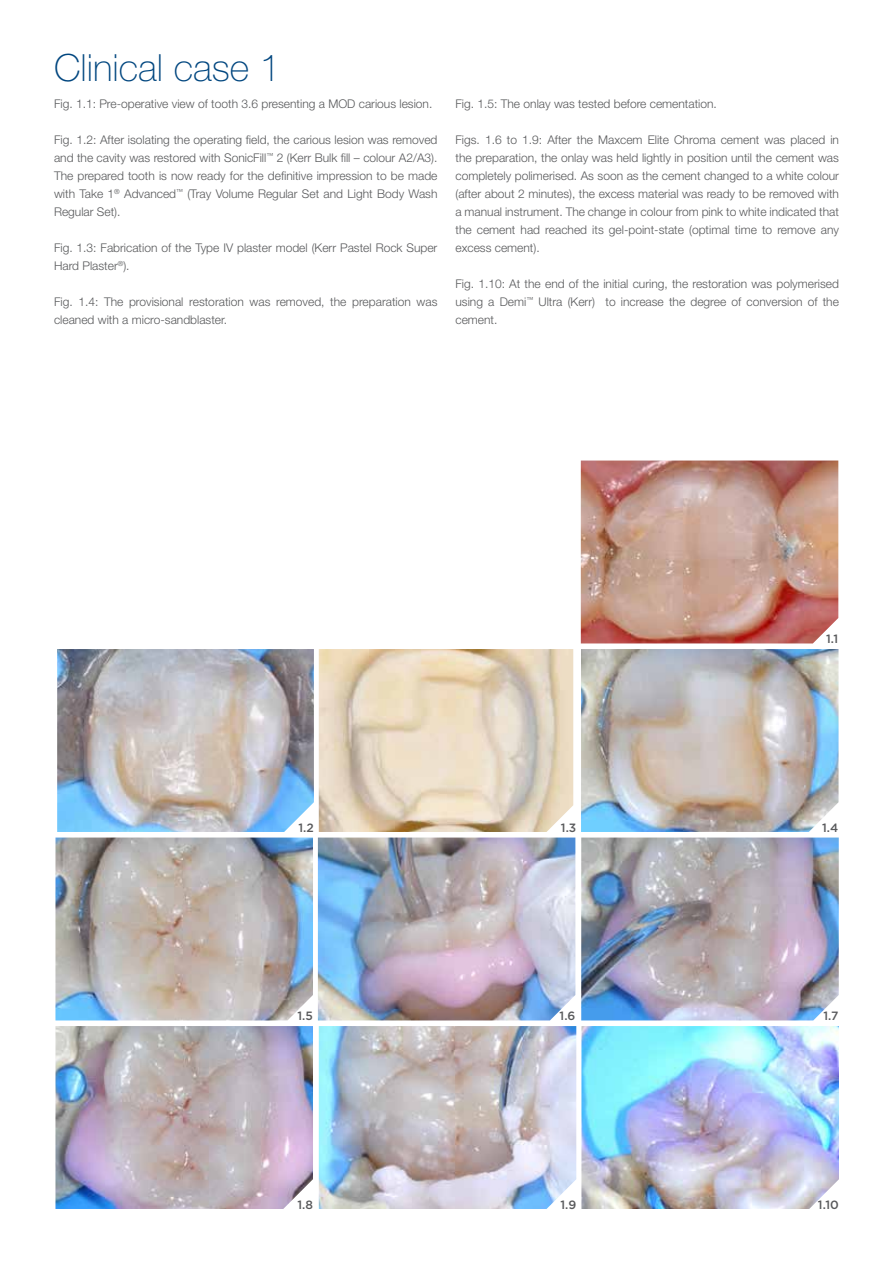
<style>
.page{position:relative;width:893px;height:1263px;background:#fff}
.page>*{position:absolute;margin:0;border:0;box-sizing:border-box;transform-origin:0 0}
.t1{font:100 37.5px "Helvetica Neue LT Std";color:#00467f}
.t2{font:300 12px/18px "Helvetica Neue LT Std";color:#58595b;text-align:justify}
.t3{font:500 12px "Gotham";color:#58595b}
</style>
<div class="page">
<img style="left:581px;top:837px;width:258px;height:183px">
<img style="left:55px;top:1026px;width:258px;height:183px">
<img style="left:319px;top:1026px;width:257px;height:183px">
<img style="left:581px;top:1026px;width:258px;height:183px">
<img style="left:581px;top:460px;width:257px;height:183px">
<img style="left:57px;top:649px;width:257px;height:183px">
<img style="left:319px;top:649px;width:254px;height:183px">
<img style="left:581px;top:649px;width:257px;height:183px">
<img style="left:55px;top:837px;width:258px;height:183px">
<img style="left:318px;top:837px;width:257px;height:183px">
<h1 class="t1" style="left:54px;top:46px;width:228px">Clinical case 1</h1>
<p class="t2" style="left:54px;top:94px;width:380px">Fig. 1.1: Pre-operative view of tooth 3.6 presenting a MOD carious lesion.</p>
<p class="t2" style="left:54px;top:130px;width:385px">Fig. 1.2: After isolating the operating field, the carious lesion was removed and the cavity was restored with SonicFill<sup>™</sup> 2 (Kerr Bulk fill – colour A2/A3).<br>The prepared tooth is now ready for the definitive impression to be made with Take 1<sup>®</sup> Advanced<sup>™</sup> (Tray Volume Regular Set and Light Body Wash Regular Set).</p>
<p class="t2" style="left:54px;top:238px;width:385px">Fig. 1.3: Fabrication of the Type IV plaster model (Kerr Pastel Rock Super<br>Hard Plaster<sup>®</sup>).</p>
<p class="t2" style="left:54px;top:292px;width:385px">Fig. 1.4: The provisional restoration was removed, the preparation was cleaned with a micro-sandblaster.</p>
<p class="t2" style="left:455px;top:94px;width:263px">Fig. 1.5: The onlay was tested before cementation.</p>
<p class="t2" style="left:455px;top:130px;width:385px">Figs. 1.6 to 1.9: After the Maxcem Elite Chroma cement was placed in the preparation, the onlay was held lightly in position until the cement was completely polimerised. As soon as the cement changed to a white colour (after about 2 minutes), the excess material was ready to be removed with a manual instrument. The change in colour from pink to white indicated that the cement had reached its gel-point-state (optimal time to remove any excess cement).</p>
<p class="t2" style="left:455px;top:274px;width:385px">Fig. 1.10: At the end of the initial curing, the restoration was polymerised using a Demi<sup>™</sup> Ultra (Kerr) to increase the degree of conversion of the cement.</p>
<p class="t3" style="left:826px;top:631px;width:14px">1.1</p>
<p class="t3" style="left:299px;top:820px;width:17px">1.2</p>
<p class="t3" style="left:561px;top:820px;width:17px">1.3</p>
<p class="t3" style="left:822px;top:820px;width:18px">1.4</p>
<p class="t3" style="left:298px;top:1008px;width:17px">1.5</p>
<p class="t3" style="left:560px;top:1008px;width:17px">1.6</p>
<p class="t3" style="left:823px;top:1008px;width:17px">1.7</p>
<p class="t3" style="left:297px;top:1197px;width:17px">1.8</p>
<p class="t3" style="left:560px;top:1197px;width:17px">1.9</p>
<p class="t3" style="left:818px;top:1197px;width:22px">1.10</p>
</div>
